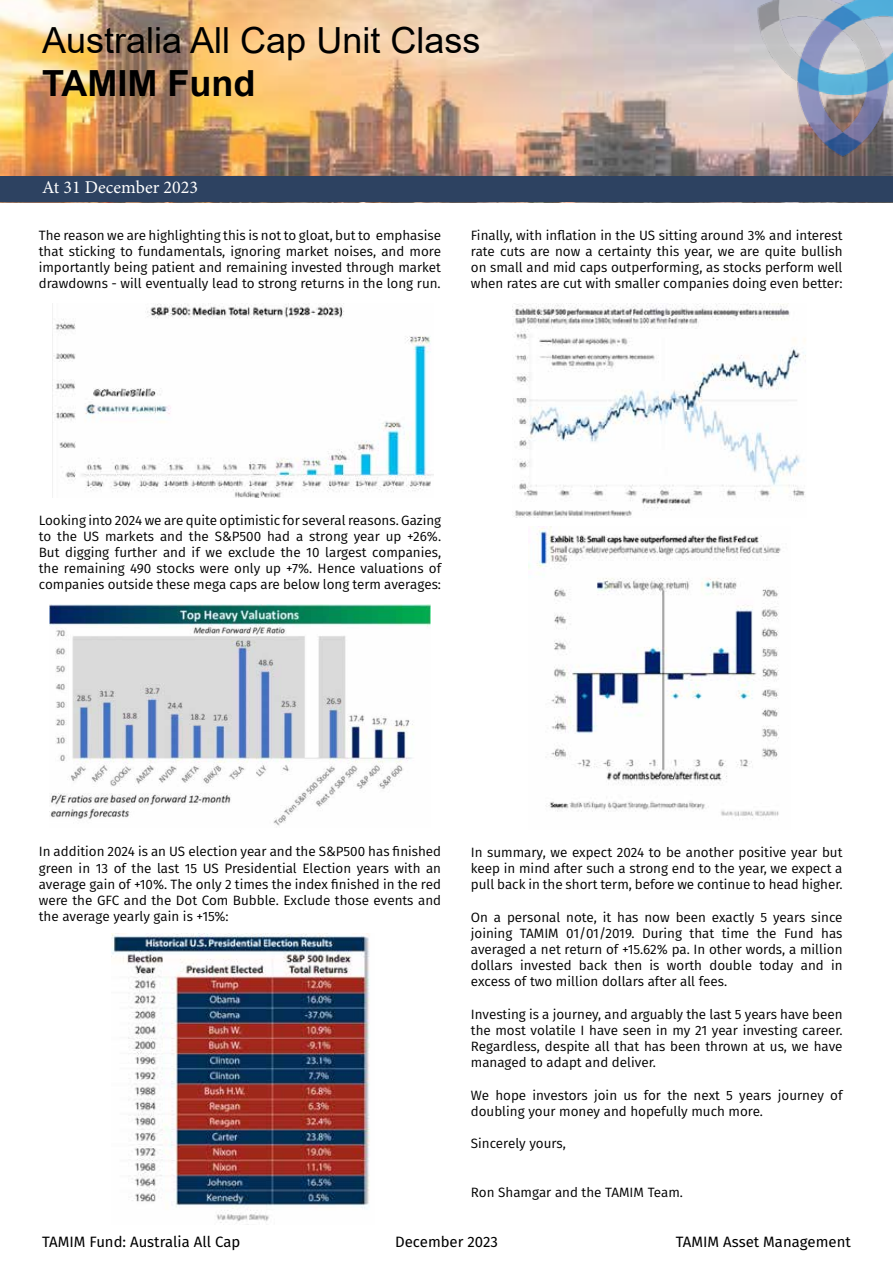
<style>
.page{position:relative;width:893px;height:1263px;background:#fff}
.page>*{position:absolute;margin:0;border:0;box-sizing:border-box;transform-origin:0 0}
.t1{font:36px "Arial";color:#000}
.t2{font:700 36px "Arial";color:#000}
.t3{font:18px "Minion Pro";color:#fff}
.t4{font:15px "Fira Sans";color:#000}
.t5{font:13.5px/16.2px "Fira Sans";color:#000;text-align:justify}
</style>
<div class="page">
<img style="left:0;top:0;width:725px;height:176px">
<div style="left:0;top:176px;width:893px;height:26px;background:#2d4261"></div>
<img style="left:725px;top:0;width:168px;height:176px">
<img style="left:50px;top:604px;width:380px;height:222px">
<img style="left:111px;top:933px;width:259px;height:290px">
<img style="left:512px;top:304px;width:294px;height:214px">
<img style="left:528px;top:527px;width:253px;height:293px">
<img style="left:52px;top:304px;width:381px;height:194px">
<h1 class="t1" style="left:42px;top:16px;width:440px">Australia All Cap Unit Class</h1>
<h1 class="t2" style="left:42px;top:58px;width:215px">TAMIM Fund</h1>
<h2 class="t3" style="left:42px;top:175px;width:157px">At 31 December 2023</h2>
<p class="t5" style="left:39px;top:227px;width:404px">The reason we are highlighting this is not to gloat, but to emphasise that sticking to fundamentals, ignoring market noises, and more importantly being patient and remaining invested through market drawdowns - will eventually lead to strong returns in the long run.</p>
<p class="t5" style="left:471px;top:227px;width:373px">Finally, with inflation in the US sitting around 3% and interest rate cuts are now a certainty this year, we are quite bullish on small and mid caps outperforming, as stocks perform well when rates are cut with smaller companies doing even better:</p>
<p class="t5" style="left:39px;top:511px;width:404px">Looking into 2024 we are quite optimistic for several reasons. Gazing to the US markets and the S&amp;P500 had a strong year up +26%.<br>But digging further and if we exclude the 10 largest companies, the remaining 490 stocks were only up +7%. Hence valuations of companies outside these mega caps are below long term averages:</p>
<p class="t5" style="left:39px;top:843px;width:404px">In addition 2024 is an US election year and the S&amp;P500 has finished green in 13 of the last 15 US Presidential Election years with an average gain of +10%. The only 2 times the index finished in the red were the GFC and the Dot Com Bubble. Exclude those events and the average yearly gain is +15%:</p>
<p class="t5" style="left:471px;top:843px;width:373px">In summary, we expect 2024 to be another positive year but keep in mind after such a strong end to the year, we expect a pull back in the short term, before we continue to head higher.</p>
<p class="t5" style="left:471px;top:908px;width:373px">On a personal note, it has now been exactly 5 years since joining TAMIM 01/01/2019. During that time the Fund has averaged a net return of +15.62% pa. In other words, a million dollars invested back then is worth double today and in excess of two million dollars after all fees.</p>
<p class="t5" style="left:471px;top:1005px;width:373px">Investing is a journey, and arguably the last 5 years have been the most volatile I have seen in my 21 year investing career.<br>Regardless, despite all that has been thrown at us, we have managed to adapt and deliver.</p>
<p class="t5" style="left:471px;top:1086px;width:373px">We hope investors join us for the next 5 years journey of doubling your money and hopefully much more.</p>
<p class="t5" style="left:471px;top:1135px;width:97px">Sincerely yours,</p>
<p class="t5" style="left:471px;top:1184px;width:214px">Ron Shamgar and the TAMIM Team.</p>
<p class="t4" style="left:42px;top:1230px;width:200px">TAMIM Fund: Australia All Cap</p>
<p class="t4" style="left:395px;top:1230px;width:104px">December 2023</p>
<p class="t4" style="left:676px;top:1230px;width:176px">TAMIM Asset Management</p>
</div>
